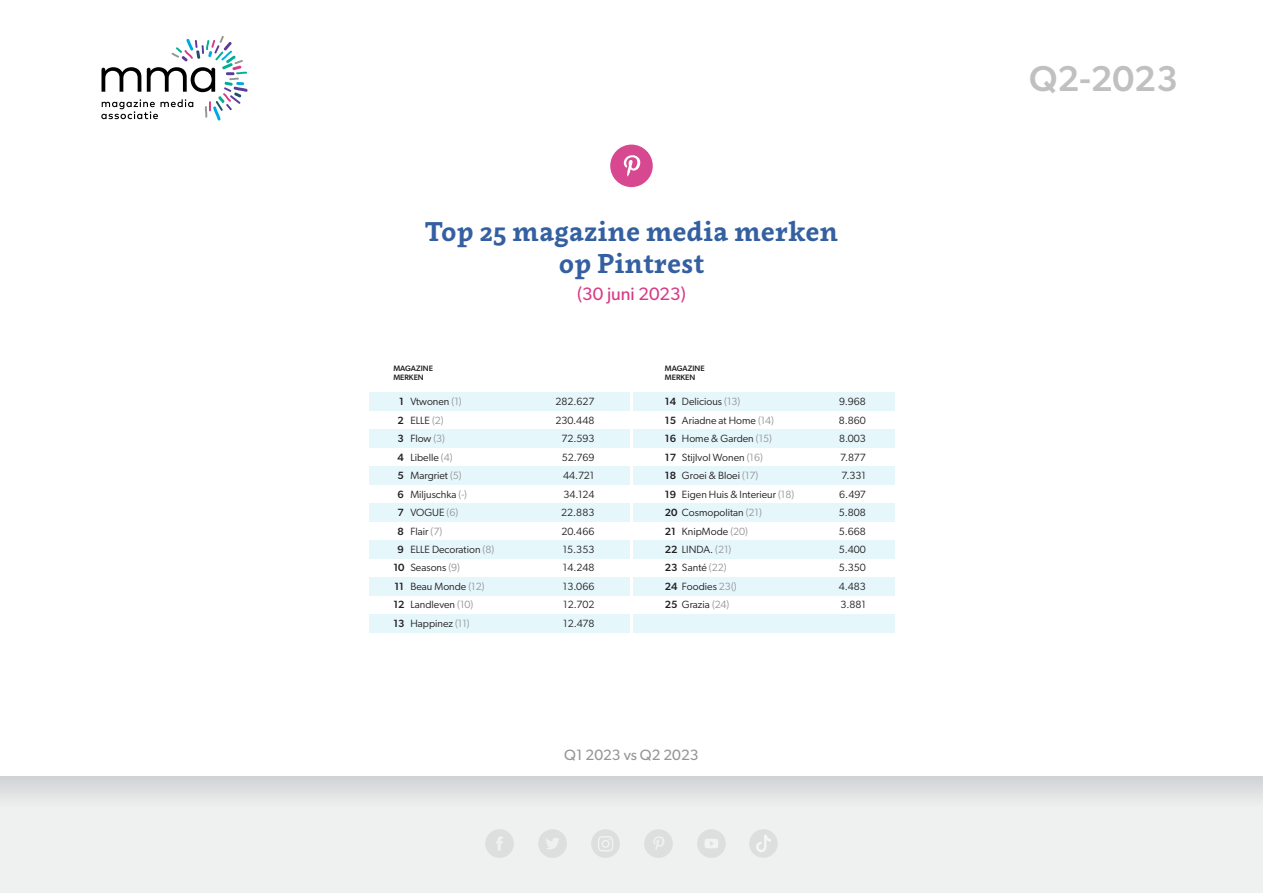
<style>
.page{position:relative;width:1263px;height:893px;background:#fff}
.page>*{position:absolute;margin:0;border:0;box-sizing:border-box;transform-origin:0 0}
.t1{font:500 36px "Gibson";color:#c0c0c0}
.kop1{font:700 27px/32.4px "Clavo";color:#3460a1;text-align:center}
.kop1-2{font:18px "Gibson";color:#d73c87}
.Onderschrift{font:15px "Gibson";color:#939598}
.body{font:10.5px "Gibson";color:#231f20}
.t2{font:500 10.5px "Gibson";color:#231f20}
.t3{font:500 7.8px "Gibson";color:#231f20}
.s1{color:#939598}
.s2{font-weight:500}
</style>
<div class="page">
<svg style="left:101px;top:36px;width:147px;height:85px"></svg>
<div style="left:0;top:776px;width:1263px;height:117px;background:linear-gradient(to bottom,#e1e2e3,#f5f6f5)"></div>
<svg style="left:485px;top:829px;width:29px;height:29px"></svg>
<svg style="left:538px;top:829px;width:29px;height:29px"></svg>
<div style="left:591px;top:829px;width:29px;height:29px;background:#dddede;border-radius:50%"></div>
<svg style="left:598px;top:836px;width:15px;height:15px"></svg>
<svg style="left:644px;top:829px;width:29px;height:29px"></svg>
<div style="left:697px;top:829px;width:29px;height:29px;background:#dddede;border-radius:50%"></div>
<svg style="left:705px;top:839px;width:13px;height:9px"></svg>
<div style="left:749px;top:829px;width:29px;height:29px;background:#dddede;border-radius:50%"></div>
<svg style="left:756px;top:835px;width:15px;height:17px"></svg>
<div style="left:369px;top:392px;width:525px;height:19px;background:#e6f7fc"></div>
<div style="left:369px;top:429px;width:525px;height:19px;background:#e6f7fc"></div>
<div style="left:369px;top:466px;width:525px;height:19px;background:#e6f7fc"></div>
<div style="left:369px;top:503px;width:525px;height:19px;background:#e6f7fc"></div>
<div style="left:369px;top:540px;width:525px;height:18px;background:#e6f7fc"></div>
<div style="left:369px;top:577px;width:525px;height:18px;background:#e6f7fc"></div>
<div style="left:369px;top:614px;width:525px;height:18px;background:#e6f7fc"></div>
<hr style="left:630px;top:365px;width:3px;height:294px;background:#fff">
<svg style="left:610px;top:145px;width:43px;height:42px"></svg>
<p class="kop1" style="left:425px;top:214px;width:414px">Top 25 magazine media merken op Pintrest</p>
<p class="kop1-2" style="left:577px;top:283px;width:110px">(30 juni 2023)</p>
<p class="t3" style="left:393px;top:364px;width:41px">MAGAZINE</p>
<p class="t3" style="left:393px;top:373px;width:32px">MERKEN</p>
<p class="body" style="left:410px;top:395px;width:53px">Vtwonen <span class="s1">(1)</span></p>
<p class="body" style="left:555px;top:395px;width:40px">282.627</p>
<p class="body" style="left:410px;top:414px;width:35px">ELLE <span class="s1">(2)</span></p>
<p class="body" style="left:555px;top:414px;width:40px">230.448</p>
<p class="body" style="left:410px;top:432px;width:36px">Flow <span class="s1">(3)</span></p>
<p class="body" style="left:561px;top:432px;width:34px">72.593</p>
<p class="body" style="left:410px;top:451px;width:44px">Libelle <span class="s1">(4)</span></p>
<p class="body" style="left:562px;top:451px;width:34px">52.769</p>
<p class="body" style="left:410px;top:469px;width:53px">Margriet <span class="s1">(5)</span></p>
<p class="body" style="left:563px;top:469px;width:33px">44.721</p>
<p class="body" style="left:410px;top:488px;width:58px">Miljuschka <span class="s1">(-)</span></p>
<p class="body" style="left:563px;top:488px;width:32px">34.124</p>
<p class="body" style="left:410px;top:506px;width:49px">VOGUE <span class="s1">(6)</span></p>
<p class="body" style="left:561px;top:506px;width:35px">22.883</p>
<p class="body" style="left:410px;top:525px;width:33px">Flair <span class="s1">(7)</span></p>
<p class="body" style="left:561px;top:525px;width:34px">20.466</p>
<p class="body" style="left:410px;top:543px;width:85px">ELLE Decoration <span class="s1">(8)</span></p>
<p class="body" style="left:563px;top:543px;width:33px">15.353</p>
<p class="body" style="left:410px;top:561px;width:51px">Seasons <span class="s1">(9)</span></p>
<p class="body" style="left:563px;top:561px;width:33px">14.248</p>
<p class="body" style="left:410px;top:580px;width:76px">Beau Monde <span class="s1">(12)</span></p>
<p class="body" style="left:563px;top:580px;width:33px">13.066</p>
<p class="body" style="left:410px;top:598px;width:64px">Landleven <span class="s1">(10)</span></p>
<p class="body" style="left:563px;top:598px;width:33px">12.702</p>
<p class="body" style="left:410px;top:617px;width:61px">Happinez <span class="s1">(11)</span></p>
<p class="body" style="left:563px;top:617px;width:33px">12.478</p>
<p class="t2" style="left:399px;top:395px;width:6px">1</p>
<p class="t2" style="left:398px;top:414px;width:8px">2</p>
<p class="t2" style="left:398px;top:432px;width:8px">3</p>
<p class="t2" style="left:398px;top:451px;width:8px">4</p>
<p class="t2" style="left:398px;top:469px;width:8px">5</p>
<p class="t2" style="left:398px;top:488px;width:8px">6</p>
<p class="t2" style="left:398px;top:506px;width:8px">7</p>
<p class="t2" style="left:398px;top:525px;width:8px">8</p>
<p class="t2" style="left:398px;top:543px;width:8px">9</p>
<p class="t2" style="left:393px;top:561px;width:13px">10</p>
<p class="t2" style="left:394px;top:580px;width:11px">11</p>
<p class="t2" style="left:393px;top:598px;width:13px">12</p>
<p class="t2" style="left:393px;top:617px;width:13px">13</p>
<p class="t3" style="left:665px;top:364px;width:41px">MAGAZINE</p>
<p class="t3" style="left:665px;top:373px;width:32px">MERKEN</p>
<p class="body" style="left:682px;top:395px;width:60px">Delicious <span class="s1">(13)</span></p>
<p class="body" style="left:839px;top:395px;width:28px">9.968</p>
<p class="body" style="left:682px;top:414px;width:94px">Ariadne at Home <span class="s1">(14)</span></p>
<p class="body" style="left:839px;top:414px;width:29px">8.860</p>
<p class="body" style="left:682px;top:432px;width:92px">Home &amp; Garden <span class="s1">(15)</span></p>
<p class="body" style="left:839px;top:432px;width:28px">8.003</p>
<p class="body" style="left:682px;top:451px;width:82px">Stijlvol Wonen <span class="s1">(16)</span></p>
<p class="body" style="left:840px;top:451px;width:27px">7.877</p>
<p class="body" style="left:682px;top:469px;width:78px">Groei &amp; Bloei <span class="s1">(17)</span></p>
<p class="body" style="left:841px;top:469px;width:26px">7.331</p>
<p class="body" style="left:682px;top:488px;width:114px">Eigen Huis &amp; Interieur <span class="s1">(18)</span></p>
<p class="body" style="left:839px;top:488px;width:28px">6.497</p>
<p class="body" style="left:839px;top:506px;width:29px">5.808</p>
<p class="body" style="left:682px;top:525px;width:68px">KnipMode <span class="s1">(20)</span></p>
<p class="body" style="left:839px;top:525px;width:29px">5.668</p>
<p class="body" style="left:839px;top:543px;width:29px">5.400</p>
<p class="body" style="left:839px;top:561px;width:29px">5.350</p>
<p class="body" style="left:839px;top:580px;width:29px">4.483</p>
<p class="body" style="left:840px;top:598px;width:27px">3.881</p>
<p class="t2" style="left:665px;top:395px;width:13px">14</p>
<p class="t2" style="left:665px;top:414px;width:13px">15</p>
<p class="t2" style="left:665px;top:432px;width:13px">16</p>
<p class="t2" style="left:665px;top:451px;width:13px">17</p>
<p class="t2" style="left:665px;top:469px;width:13px">18</p>
<p class="t2" style="left:665px;top:488px;width:13px">19</p>
<p class="body" style="left:665px;top:506px;width:98px"><span class="s2">20</span> Cosmopolitan <span class="s1">(21)</span></p>
<p class="t2" style="left:665px;top:525px;width:13px">21</p>
<p class="body" style="left:665px;top:543px;width:68px"><span class="s2">22</span> LINDA. <span class="s1">(21)</span></p>
<p class="body" style="left:665px;top:561px;width:63px"><span class="s2">23</span> Santé <span class="s1">(22)</span></p>
<p class="body" style="left:665px;top:580px;width:73px"><span class="s2">24</span> Foodies <span class="s1">23()</span></p>
<p class="body" style="left:665px;top:598px;width:66px"><span class="s2">25</span> Grazia <span class="s1">(24)</span></p>
<p class="Onderschrift" style="left:564px;top:746px;width:136px">Q1 2023 vs Q2 2023</p>
<h1 class="t1" style="left:1029px;top:57px;width:150px">Q2-2023</h1>
</div>
